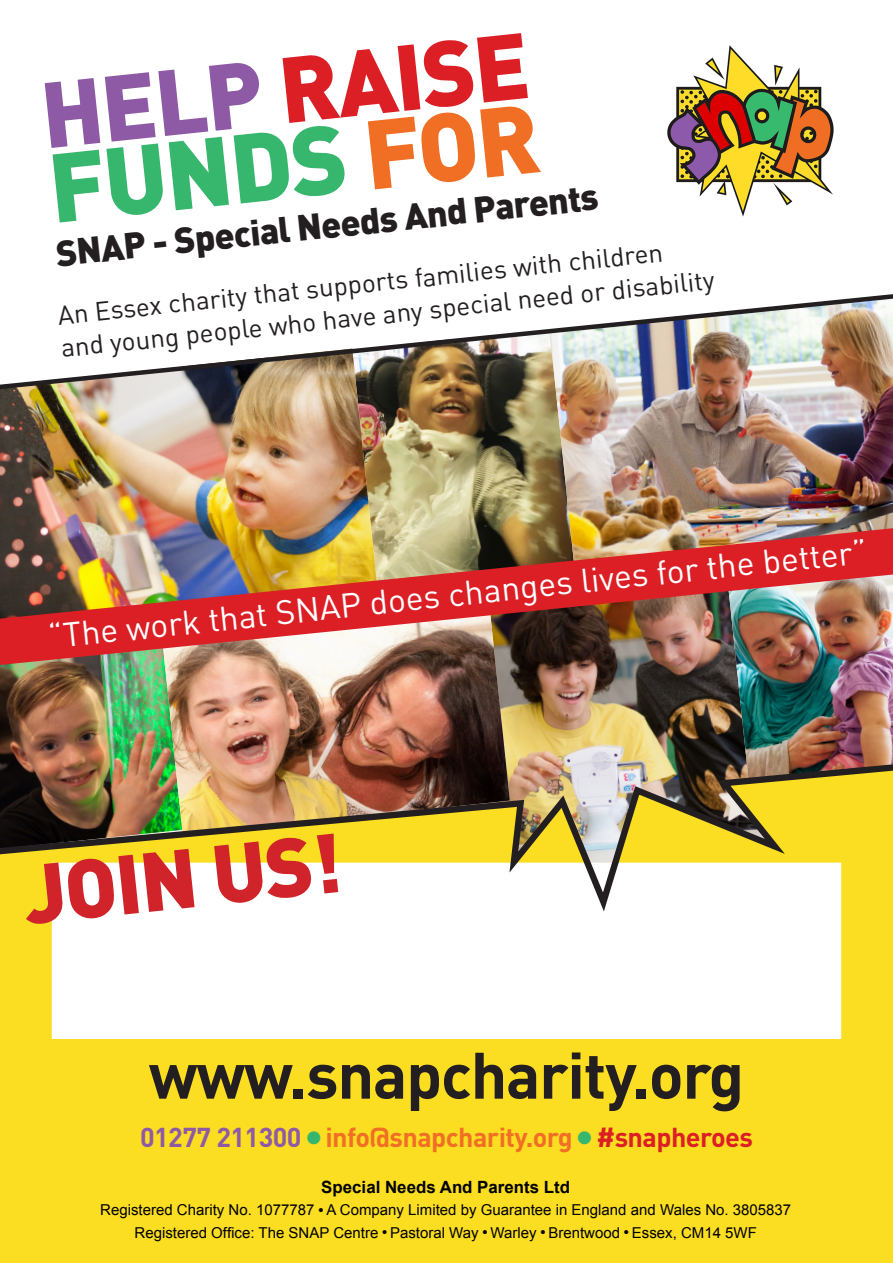
<style>
.page{position:relative;width:893px;height:1263px;background:#fff}
.page>*{position:absolute;margin:0;border:0;box-sizing:border-box;transform-origin:0 0}
.t1{font:900 96px "DIN";color:#37b66e}
.t2{font:900 91.5px "DIN";color:#dc1f25}
.t3{font:900 82.35px "DIN";color:#d1232a}
.t4{font:700 64.5px "DIN";letter-spacing:-.02em;color:#231f20}
.t5{font:900 36px "DIN";color:#231f20}
.t6{font:33.6px "DIN";color:#fff}
.t7{font:700 27px "DIN";letter-spacing:-.02em;color:#f16f25}
.t8{font:26.25px/32.7px "DIN";color:#231f20}
.t9{font:700 16.8px "Arial";color:#000}
.t10{font:15px "Arial";color:#000}
.s1{color:#8e5aa5}
.s2{color:#f16f25}
.s3{color:#37b66e}
.s4{color:#dc1f25}
</style>
<div class="page">
<div style="left:0;top:737px;width:893px;height:526px;background:#fbdd22"></div>
<img style="left:510px;top:706px;width:215px;height:41px">
<img style="left:377px;top:394px;width:173px;height:80px">
<img style="left:0;top:706px;width:163px;height:41px">
<img style="left:163px;top:706px;width:347px;height:41px">
<img style="left:725px;top:706px;width:168px;height:41px">
<div style="left:52px;top:863px;width:789px;height:176px;background:#fff"></div>
<img style="left:667px;top:45px;width:167px;height:172px">
<img style="left:0;top:394px;width:377px;height:80px">
<img style="left:550px;top:394px;width:343px;height:80px">
<img style="left:0;top:474px;width:893px;height:232px">
<img style="left:0;top:294px;width:893px;height:100px">
<img style="left:0;top:747px;width:893px;height:174px">
<p class="t2" style="left:35px;top:55px;width:492px;rotate:-6deg"><span class="s1">HELP</span> RAISE</p>
<p class="t1" style="left:42px;top:125px;width:494px;rotate:-6deg">FUNDS <span class="s2">FOR</span></p>
<p class="t5" style="left:54px;top:230px;width:547px;rotate:-6deg">SNAP - Special Needs And Parents</p>
<p class="t8" style="left:56px;top:299px;width:658px;rotate:-6deg">An Essex charity that supports families with children and young people who have any special need or disability</p>
<p class="t6" style="left:46px;top:616px;width:824px;rotate:-6deg">“The work that SNAP does changes lives for the better”</p>
<p class="t3" style="left:18px;top:840px;width:321px;rotate:-6deg">JOIN US!</p>
<p class="t4" style="left:149px;top:1033px;width:597px">www.snapcharity.org</p>
<p class="t7" style="left:140px;top:1119px;width:614px"><span class="s1">01277 211300</span> <span class="s3">●</span> info@snapcharity.org <span class="s3">●</span> <span class="s4">#snapheroes</span></p>
<p class="t9" style="left:321px;top:1176px;width:250px">Special Needs And Parents Ltd</p>
<p class="t10" style="left:100px;top:1200px;width:692px">Registered Charity No. 1077787 ● A Company Limited by Guarantee in England and Wales No. 3805837</p>
<p class="t10" style="left:135px;top:1223px;width:624px">Registered Office: The SNAP Centre ● Pastoral Way ● Warley ● Brentwood ● Essex, CM14 5WF</p>
</div>
